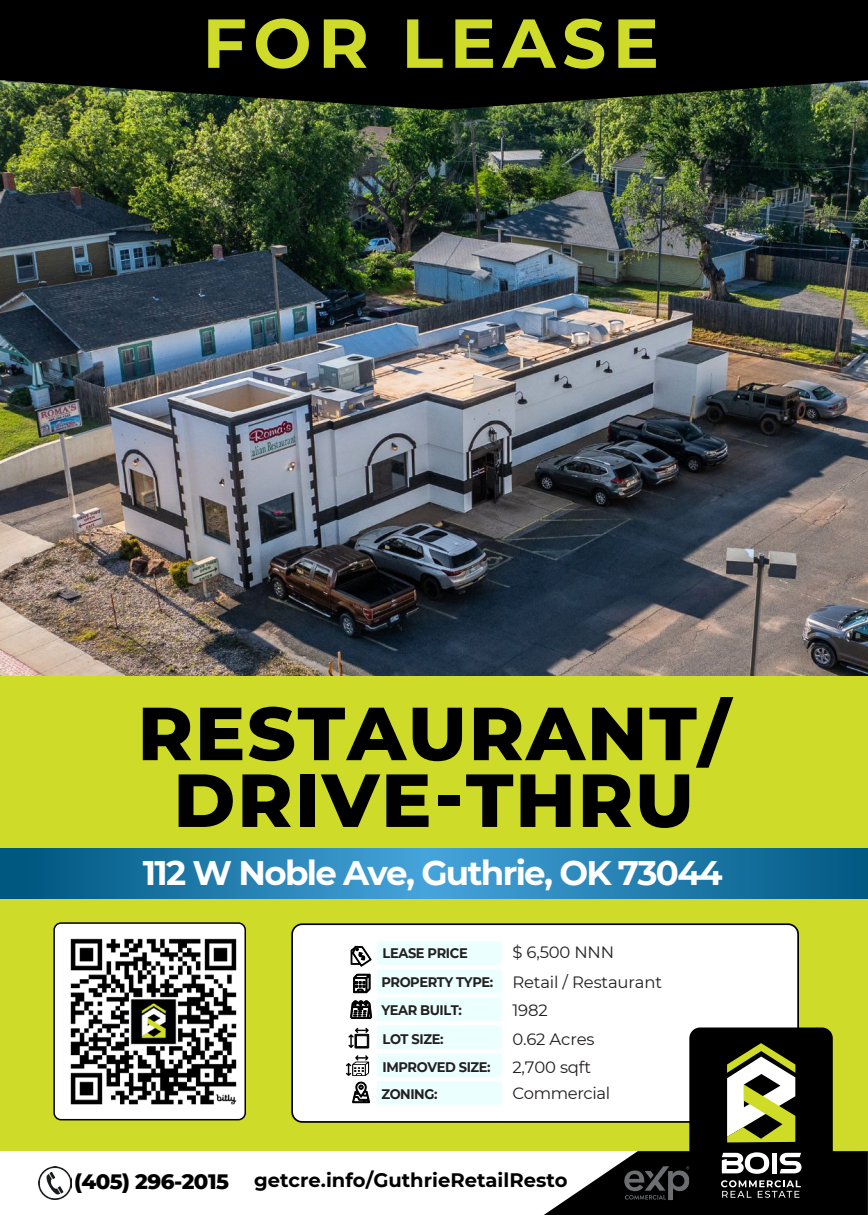
<style>
.page{position:relative;width:868px;height:1215px;background:#fff}
.page>*{position:absolute;margin:0;border:0;box-sizing:border-box;transform-origin:0 0}
.t1{font:800 75px/66.8px "Montserrat";letter-spacing:.025em;color:#000;text-align:center}
.t2{font:700 69.15px "Montserrat";letter-spacing:.095em;color:#cedc29}
.t3{font:700 34.05px "Montserrat";letter-spacing:-.05em;color:#fff}
.t4{font:700 19.5px "Montserrat";color:#000}
.t5{font:16.35px/29.7px "Montserrat";letter-spacing:-.01em;color:#231f20}
.t6{font:700 13.8px "Montserrat";letter-spacing:-.03em;color:#231f20;scale:.94 1}
.s1{font-weight:700;font-size:13.8px}
.s2{font-weight:800;font-size:21.3px}
.s3{color:#010101}
</style>
<div class="page">
<img style="left:0;top:110px;width:867px;height:566px">
<div style="left:0;top:676px;width:867px;height:479px;background:#cedc29"></div>
<svg style="left:1px;top:848px;width:866px;height:50px"></svg>
<div style="left:0;top:1151px;width:858px;height:64px;background:#fff"></div>
<img style="left:39px;top:1167px;width:33px;height:33px">
<img style="left:54px;top:925px;width:191px;height:195px">
<div style="left:53px;top:922px;width:193px;height:198px;border:2px solid #000;border-radius:7px"></div>
<svg style="left:0;top:0;width:867px;height:110px;fill:#000"></svg>
<div style="left:292px;top:924px;width:505px;height:198px;background:#fff;border-radius:10px"></div>
<div style="left:291px;top:923px;width:507px;height:200px;border:2px solid #000;border-radius:10px"></div>
<div style="left:376px;top:1025px;width:125px;height:24px;background:#ebfffe"></div>
<svg style="left:348px;top:1028px;width:21px;height:20px"></svg>
<div style="left:376px;top:1053px;width:125px;height:24px;background:#ebfffe"></div>
<div style="left:376px;top:941px;width:125px;height:24px;background:#ebfffe"></div>
<svg style="left:350px;top:946px;width:21px;height:21px"></svg>
<div style="left:376px;top:970px;width:125px;height:23px;background:#ebfffe"></div>
<svg style="left:353px;top:974px;width:17px;height:19px"></svg>
<div style="left:376px;top:998px;width:125px;height:23px;background:#ebfffe"></div>
<svg style="left:350px;top:1001px;width:21px;height:18px"></svg>
<div style="left:376px;top:1081px;width:125px;height:24px;background:#ebfffe"></div>
<svg style="left:346px;top:1055px;width:23px;height:48px"></svg>
<div style="left:689px;top:1028px;width:143px;height:182px;background:#000;border-radius:11px"></div>
<svg style="left:727px;top:1043px;width:67px;height:99px"></svg>
<svg style="left:544px;top:1151px;width:323px;height:64px"></svg>
<h2 class="t2" style="left:202px;top:-7px;width:458px">FOR LEASE</h2>
<h1 class="t1" style="left:137px;top:696px;width:593px">RESTAURANT/<br>DRIVE-THRU</h1>
<h3 class="t3" style="left:143px;top:848px;width:581px">112 W Noble Ave, Guthrie, OK 73044</h3>
<p class="t5" style="left:381px;top:937px;width:282px;text-indent:131px">$ 6,500 NNN<br><span class="s1">PROPERTY TYPE:</span> Retail / Restaurant</p>
<p class="t6" style="left:381px;top:1000px;width:87px">YEAR BUILT:</p>
<p class="t5" style="left:512px;top:994px;width:37px">1982</p>
<p class="t6" style="left:382px;top:943px;width:92px">LEASE PRICE</p>
<p class="t6" style="left:382px;top:1029px;width:66px">LOT SIZE:</p>
<p class="t5" style="left:512px;top:1023px;width:84px">0.62 Acres</p>
<p class="t6" style="left:382px;top:1057px;width:116px">IMPROVED SIZE:</p>
<p class="t5" style="left:512px;top:1051px;width:80px">2,700 sqft</p>
<p class="t6" style="left:381px;top:1084px;width:61px">ZONING:</p>
<p class="t5" style="left:512px;top:1077px;width:99px">Commercial</p>
<p class="t4" style="left:74px;top:1166px;width:495px"><span class="s2">(405) 296-2015</span> <span class="s3">getcre.info/</span>GuthrieRetailResto</p>
</div>
